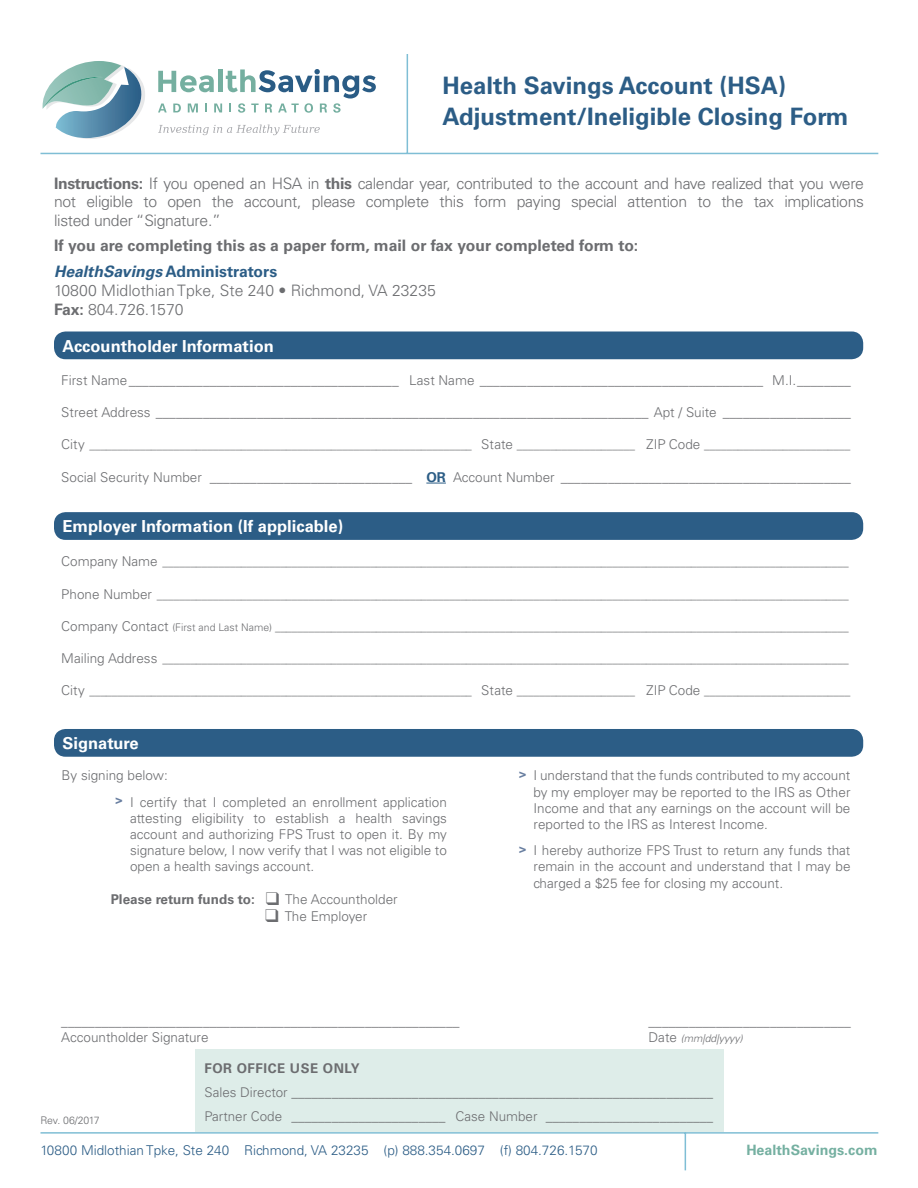
<style>
.page{position:relative;width:918px;height:1188px;background:#fff}
.page>*{position:absolute;margin:0;border:0;box-sizing:border-box;transform-origin:0 0}
.t1{font:700 24px "Univers";color:#2c5d86}
.primary_Tab{font:700 16.5px "Univers";color:#fff}
.t2{font:300 15.75px/18.6px "Univers";letter-spacing:-.02em;color:#6c6d70;text-align:justify}
.t3{font:700 15.75px "Univers";color:#6c6d70}
.t4{font:300 15.75px "Univers";color:#6c6d70}
.t5{font:700 15.75px "Univers";color:#2c5d86}
.t6{font:700 14.25px "Univers";color:#75b0a1}
.t7{font:300 13.5px/16.2px "Univers";color:#6c6d70;text-align:justify}
.t8{font:300 13.5px "Univers";color:#2c5d86}
.t9{font:700 13.5px "Univers";color:#6c6d70}
.t10{font:300 13.35px "Univers";color:#6c6d70}
.t11{font:700 13.35px "Univers";letter-spacing:.04em;color:#6c6d70}
.t12{font:300 11.25px "Univers";color:#6c6d70}
.t13{font:italic 300 10.5px "Univers";color:#6c6d70}
.t14{font:300 10.5px "Univers";letter-spacing:-.02em;color:#6c6d70}
.s1{font-weight:700}
.s2{font-style:italic}
.s3{color:#2c5d86}
.s4{font-size:13.5px}
.s5{font-weight:700;color:#2c5d86}
.s6{font-size:10.5px}
.s7{font-weight:300}
.s8{font-style:normal;font-size:13.5px}
</style>
<div class="page">
<hr style="left:40px;top:1132px;width:838px;height:2px;background:#7fbed5">
<hr style="left:685px;top:1133px;width:1px;height:37px;background:#7fbed5">
<svg style="left:158px;top:69px;width:218px;height:44px"></svg>
<svg style="left:42px;top:61px;width:103px;height:78px"></svg>
<svg style="left:158px;top:125px;width:162px;height:10px"></svg>
<hr style="left:40px;top:153px;width:838px;height:1px;background:#7fbed5">
<hr style="left:407px;top:54px;width:1px;height:99px;background:#7fbed5">
<div style="left:55px;top:333px;width:807px;height:25px;background:#2c5d86;border-radius:10px"></div>
<div style="left:54px;top:332px;width:809px;height:27px;border:2px solid #2c5d86;border-radius:10px"></div>
<svg style="left:426px;top:483px;width:20px;height:1px"></svg>
<div style="left:55px;top:513px;width:807px;height:26px;background:#2c5d86;border-radius:10px"></div>
<div style="left:54px;top:512px;width:809px;height:28px;border:2px solid #2c5d86;border-radius:10px"></div>
<div style="left:55px;top:730px;width:807px;height:26px;background:#2c5d86;border-radius:10px"></div>
<div style="left:54px;top:729px;width:809px;height:28px;border:2px solid #2c5d86;border-radius:10px"></div>
<div style="left:195px;top:1050px;width:529px;height:82px;background:#deede9"></div>
<p class="t1" style="left:442px;top:71px;width:345px">Health Savings Account (HSA)</p>
<p class="t1" style="left:442px;top:103px;width:408px">Adjustment/Ineligible Closing Form</p>
<p class="t2" style="left:54px;top:174px;width:812px"><span class="s1">Instructions:</span> If you opened an HSA in <span class="s1">this</span> calendar year, contributed to the account and have realized that you were not eligible to open the account, please complete this form paying special attention to the tax implications listed under “Signature.”</p>
<p class="t3" style="left:54px;top:237px;width:586px">If you are completing this as a paper form, mail or fax your completed form to:</p>
<p class="t5" style="left:54px;top:262px;width:225px"><span class="s2">HealthSavings</span> Administrators</p>
<p class="t4" style="left:54px;top:281px;width:383px">10800 Midlothian Tpke, Ste 240 • Richmond, VA 23235</p>
<p class="t4" style="left:54px;top:300px;width:131px"><span class="s1">Fax:</span> 804.726.1570</p>
<p class="primary_Tab" style="left:62px;top:336px;width:327px">Accountholder Information <span class="s3">Requirements</span></p>
<p class="t7" style="left:61px;top:372px;width:791px">First Name________________________________________ Last Name __________________________________________ M.I.________</p>
<p class="t7" style="left:61px;top:404px;width:791px">Street Address _________________________________________________________________________ Apt / Suite ___________________</p>
<p class="t12" style="left:61px;top:439px;width:791px"><span class="s4">City</span> ____________________________________________________________________ <span class="s4">State</span> _____________________ <span class="s4">ZIP Code</span> __________________________</p>
<p class="t7" style="left:61px;top:469px;width:791px">Social Security Number ______________________________ <span class="s5">OR</span> Account Number ___________________________________________</p>
<p class="primary_Tab" style="left:62px;top:517px;width:392px">Employer Information (If applicable)<span class="s3">Requirements</span></p>
<p class="t12" style="left:61px;top:556px;width:789px"><span class="s4">Company Name</span> __________________________________________________________________________________________________________________________</p>
<p class="t12" style="left:61px;top:588px;width:789px"><span class="s4">Phone Number</span> ___________________________________________________________________________________________________________________________</p>
<p class="t12" style="left:61px;top:620px;width:789px"><span class="s4">Company Contact</span> <span class="s6">(First and Last Name)</span> ______________________________________________________________________________________________________</p>
<p class="t12" style="left:61px;top:652px;width:789px"><span class="s4">Mailing Address</span> __________________________________________________________________________________________________________________________</p>
<p class="t12" style="left:61px;top:685px;width:791px"><span class="s4">City</span> ____________________________________________________________________ <span class="s4">State</span> _____________________ <span class="s4">ZIP Code</span> __________________________</p>
<p class="t7" style="left:62px;top:767px;width:108px">By signing below:</p>
<p class="t7" style="left:130px;top:794px;width:319px;text-indent:-15px"><sup>&gt;</sup> I certify that I completed an enrollment application attesting eligibility to establish a health savings account and authorizing FPS Trust to open it. By my signature below, I now verify that I was not eligible to open a health savings account.</p>
<p class="t9" style="left:111px;top:891px;width:289px">Please return funds to: ❑ <span class="s7">The Accountholder</span></p>
<p class="t7" style="left:265px;top:908px;width:104px">❑ The Employer</p>
<p class="t7" style="left:534px;top:767px;width:318px;text-indent:-15px"><sup>&gt;</sup> I understand that the funds contributed to my account by my employer may be reported to the IRS as Other Income and that any earnings on the account will be reported to the IRS as Interest Income.</p>
<p class="t7" style="left:534px;top:842px;width:319px;text-indent:-15px"><sup>&gt;</sup> I hereby authorize FPS Trust to return any funds that remain in the account and understand that I may be charged a $25 fee for closing my account.</p>
<p class="t7" style="left:61px;top:1013px;width:400px">___________________________________________________________</p>
<p class="t7" style="left:649px;top:1013px;width:204px">______________________________</p>
<p class="t7" style="left:61px;top:1030px;width:149px">Accountholder Signature</p>
<p class="t13" style="left:649px;top:1032px;width:96px"><span class="s8">Date</span> (mm|dd|yyyy)</p>
<p class="t11" style="left:204px;top:1061px;width:157px">FOR OFFICE USE ONLY</p>
<p class="t10" style="left:204px;top:1084px;width:510px">Sales Director _______________________________________________________________</p>
<p class="t10" style="left:204px;top:1108px;width:510px">Partner Code _______________________ Case Number _________________________</p>
<p class="t14" style="left:40px;top:1114px;width:61px">Rev. 06/2017</p>
<p class="t8" style="left:40px;top:1142px;width:559px">10800 Midlothian Tpke, Ste 240 Richmond, VA 23235 (p) 888.354.0697 (f) 804.726.1570</p>
<p class="t6" style="left:746px;top:1142px;width:133px">HealthSavings.com</p>
</div>
